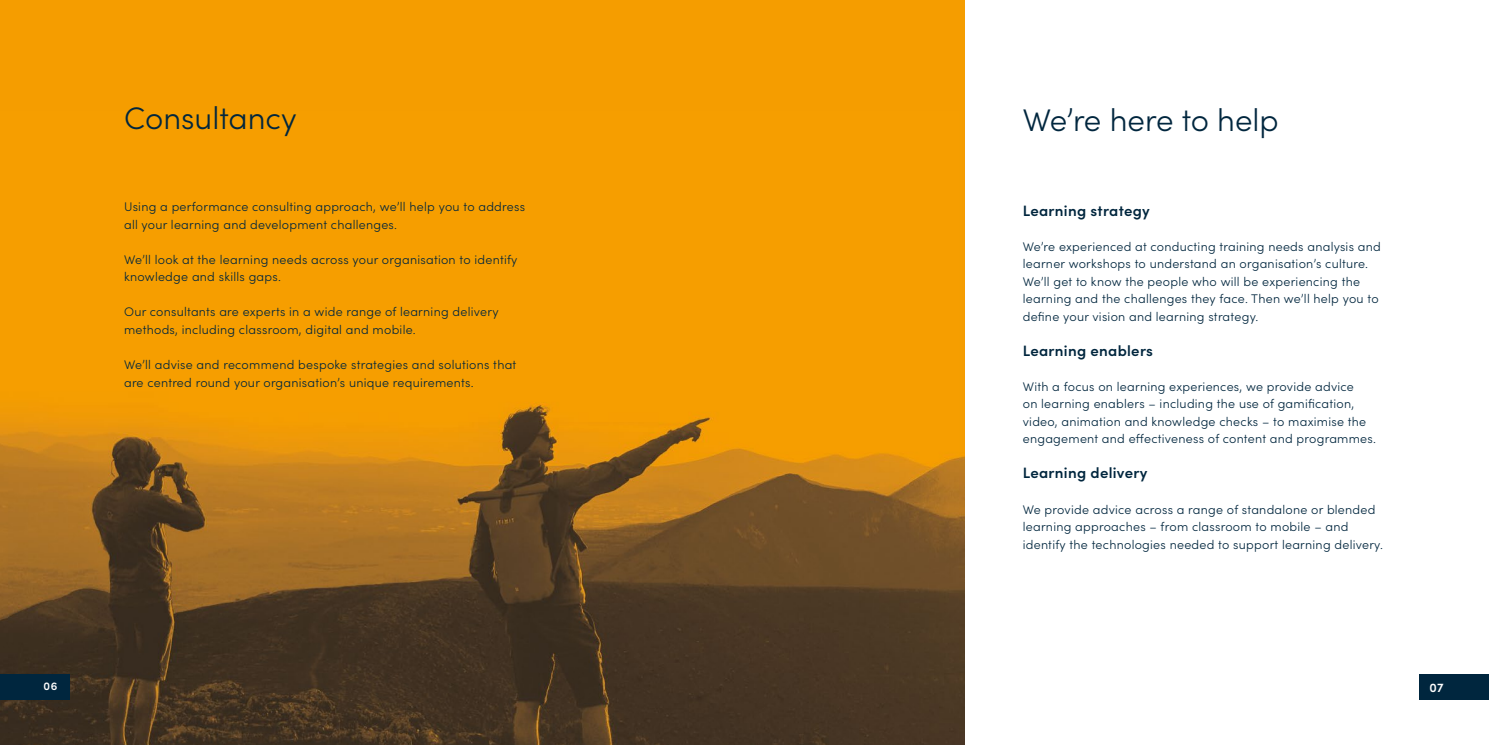
<style>
.page{position:relative;width:1489px;height:745px;background:#fff}
.page>*{position:absolute;margin:0;border:0;box-sizing:border-box;transform-origin:0 0}
.t1{font:300 31.25px "Sofia Pro";color:#00263e}
.t2{font:600 15px "Sofia Pro";letter-spacing:.02em;color:#00263e}
.t3{font:300 12.5px/17.5px "Sofia Pro";letter-spacing:.02em;color:#00263e}
.t4{font:600 12.5px "Sofia Pro";color:#fff}
.t5{font:600 11.25px "Sofia Pro";color:#fff}
</style>
<div class="page">
<div style="left:0;top:0;width:964px;height:744px;background:#f59d00"></div>
<img style="left:0;top:402px;width:964px;height:342px">
<div style="left:0;top:673px;width:70px;height:26px;background:#00263e"></div>
<div style="left:1419px;top:673px;width:69px;height:26px;background:#00263e"></div>
<h1 class="t1" style="left:124px;top:96px;width:174px">Consultancy</h1>
<p class="t3" style="left:124px;top:197px;width:402px">Using a performance consulting approach, we’ll help you to address all your learning and development challenges.</p>
<p class="t3" style="left:124px;top:250px;width:395px">We’ll look at the learning needs across your organisation to identify knowledge and skills gaps.</p>
<p class="t3" style="left:124px;top:302px;width:376px">Our consultants are experts in a wide range of learning delivery methods, including classroom, digital and mobile.</p>
<p class="t3" style="left:124px;top:355px;width:394px">We’ll advise and recommend bespoke strategies and solutions that are centred round your organisation’s unique requirements.</p>
<h1 class="t1" style="left:1022px;top:97px;width:257px">We’re here to help</h1>
<p class="t2" style="left:1022px;top:199px;width:129px">Learning strategy</p>
<p class="t3" style="left:1022px;top:237px;width:359px">We’re experienced at conducting training needs analysis and learner workshops to understand an organisation’s culture.<br>We’ll get to know the people who will be experiencing the learning and the challenges they face. Then we’ll help you to define your vision and learning strategy.</p>
<p class="t2" style="left:1022px;top:339px;width:132px">Learning enablers</p>
<p class="t3" style="left:1022px;top:377px;width:355px">With a focus on learning experiences, we provide advice<br>on learning enablers – including the use of gamification, video, animation and knowledge checks – to maximise the engagement and effectiveness of content and programmes.</p>
<p class="t2" style="left:1022px;top:461px;width:126px">Learning delivery</p>
<p class="t3" style="left:1022px;top:499px;width:362px">We provide advice across a range of standalone or blended learning approaches – from classroom to mobile – and identify the technologies needed to support learning delivery.</p>
<p class="t5" style="left:44px;top:677px;width:15px">06</p>
<p class="t4" style="left:1429px;top:677px;width:16px">07</p>
</div>
